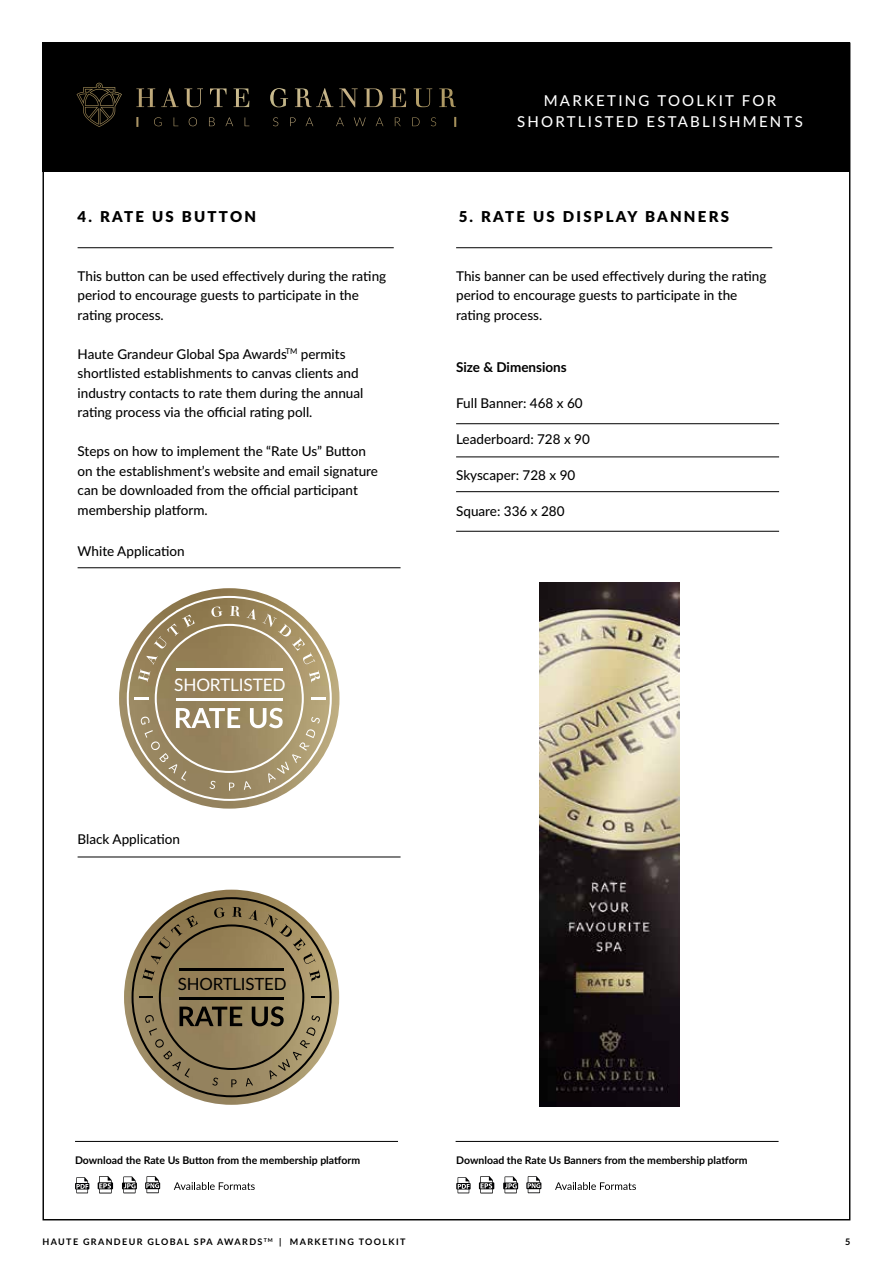
<style>
.page{position:relative;width:893px;height:1263px;background:#fff}
.page>*{position:absolute;margin:0;border:0;box-sizing:border-box;transform-origin:0 0}
.t1{font:17.25px "Lato";letter-spacing:-.01em;color:#fff}
.t2{font:16.8px "Lato";letter-spacing:-.01em;color:#000}
.t3{font:500 15px/21px "Lato";letter-spacing:.15em;color:#fff;text-align:center}
.t4{font:900 15px "Lato";letter-spacing:.15em;color:#000}
.t5{font:500 13.5px/19.5px "Lato";color:#000}
.t6{font:700 13.5px "Lato";color:#000}
.t7{font:700 10.5px "Lato";color:#000}
.t8{font:700 9px "Lato";letter-spacing:.15em;color:#000}
</style>
<div class="page">
<div style="left:43px;top:43px;width:807px;height:129px;background:#000"></div>
<hr style="left:78px;top:247px;width:316px;height:1px;background:#000">
<svg style="left:174px;top:1182px;width:81px;height:8px"></svg>
<svg style="left:98px;top:1176px;width:15px;height:17px"></svg>
<svg style="left:122px;top:1176px;width:15px;height:17px"></svg>
<svg style="left:75px;top:1177px;width:14px;height:16px"></svg>
<svg style="left:145px;top:1176px;width:15px;height:17px"></svg>
<svg style="left:555px;top:1182px;width:81px;height:8px"></svg>
<svg style="left:479px;top:1176px;width:15px;height:17px"></svg>
<svg style="left:503px;top:1176px;width:15px;height:17px"></svg>
<svg style="left:456px;top:1177px;width:15px;height:16px"></svg>
<svg style="left:526px;top:1176px;width:15px;height:17px"></svg>
<img style="left:119px;top:588px;width:220px;height:221px;border-radius:110px">
<svg style="left:127px;top:596px;width:205px;height:205px"></svg>
<img style="left:124px;top:890px;width:215px;height:215px;border-radius:108px">
<svg style="left:132px;top:897px;width:200px;height:200px"></svg>
<hr style="left:78px;top:567px;width:323px;height:1px;background:#000">
<hr style="left:78px;top:857px;width:323px;height:1px;background:#000">
<hr style="left:456px;top:247px;width:316px;height:1px;background:#000">
<hr style="left:456px;top:457px;width:323px;height:1px;background:#000">
<hr style="left:456px;top:531px;width:323px;height:1px;background:#000">
<hr style="left:456px;top:423px;width:323px;height:1px;background:#000">
<hr style="left:456px;top:491px;width:323px;height:1px;background:#000">
<img style="left:539px;top:582px;width:140px;height:525px">
<hr style="left:75px;top:1141px;width:323px;height:1px;background:#000">
<hr style="left:456px;top:1141px;width:323px;height:1px;background:#000">
<img style="left:77px;top:83px;width:379px;height:44px">
<p class="t4" style="left:78px;top:205px;width:180px">4. RATE US BUTTON</p>
<p class="t5" style="left:78px;top:265px;width:310px">This button can be used effectively during the rating period to encourage guests to participate in the rating process.</p>
<p class="t5" style="left:78px;top:343px;width:287px">Haute Grandeur Global Spa Awards<sup>TM</sup> permits shortlisted establishments to canvas clients and industry contacts to rate them during the annual rating process via the official rating poll.</p>
<p class="t5" style="left:78px;top:441px;width:302px">Steps on how to implement the “Rate Us” Button on the establishment’s website and email signature can be downloaded from the official participant membership platform.</p>
<p class="t5" style="left:78px;top:540px;width:109px">White Application</p>
<p class="t1" style="left:174px;top:672px;width:113px">SHORTLISTED</p>
<p class="t5" style="left:78px;top:829px;width:104px">Black Application</p>
<p class="t2" style="left:178px;top:971px;width:110px">SHORTLISTED</p>
<p class="t3" style="left:517px;top:90px;width:287px">MARKETING TOOLKIT FOR<br>SHORTLISTED ESTABLISHMENTS</p>
<p class="t4" style="left:459px;top:205px;width:272px">5. RATE US DISPLAY BANNERS</p>
<p class="t5" style="left:456px;top:266px;width:312px">This banner can be used effectively during the rating period to encourage guests to participate in the rating process.</p>
<p class="t6" style="left:456px;top:357px;width:112px">Size &amp; Dimensions</p>
<p class="t5" style="left:456px;top:393px;width:128px">Full Banner: 468 x 60</p>
<p class="t5" style="left:456px;top:429px;width:135px">Leaderboard: 728 x 90</p>
<p class="t5" style="left:456px;top:465px;width:121px">Skyscaper: 728 x 90</p>
<p class="t5" style="left:456px;top:501px;width:110px">Square: 336 x 280</p>
<p class="t7" style="left:75px;top:1153px;width:287px">Download the Rate Us Button from the membership platform</p>
<p class="t7" style="left:456px;top:1153px;width:293px">Download the Rate Us Banners from the membership platform</p>
<p class="t8" style="left:43px;top:1235px;width:364px">HAUTE GRANDEUR GLOBAL SPA AWARDS <sup>TM</sup> | MARKETING TOOLKIT</p>
<p class="t8" style="left:845px;top:1235px;width:7px">5</p>
</div>
